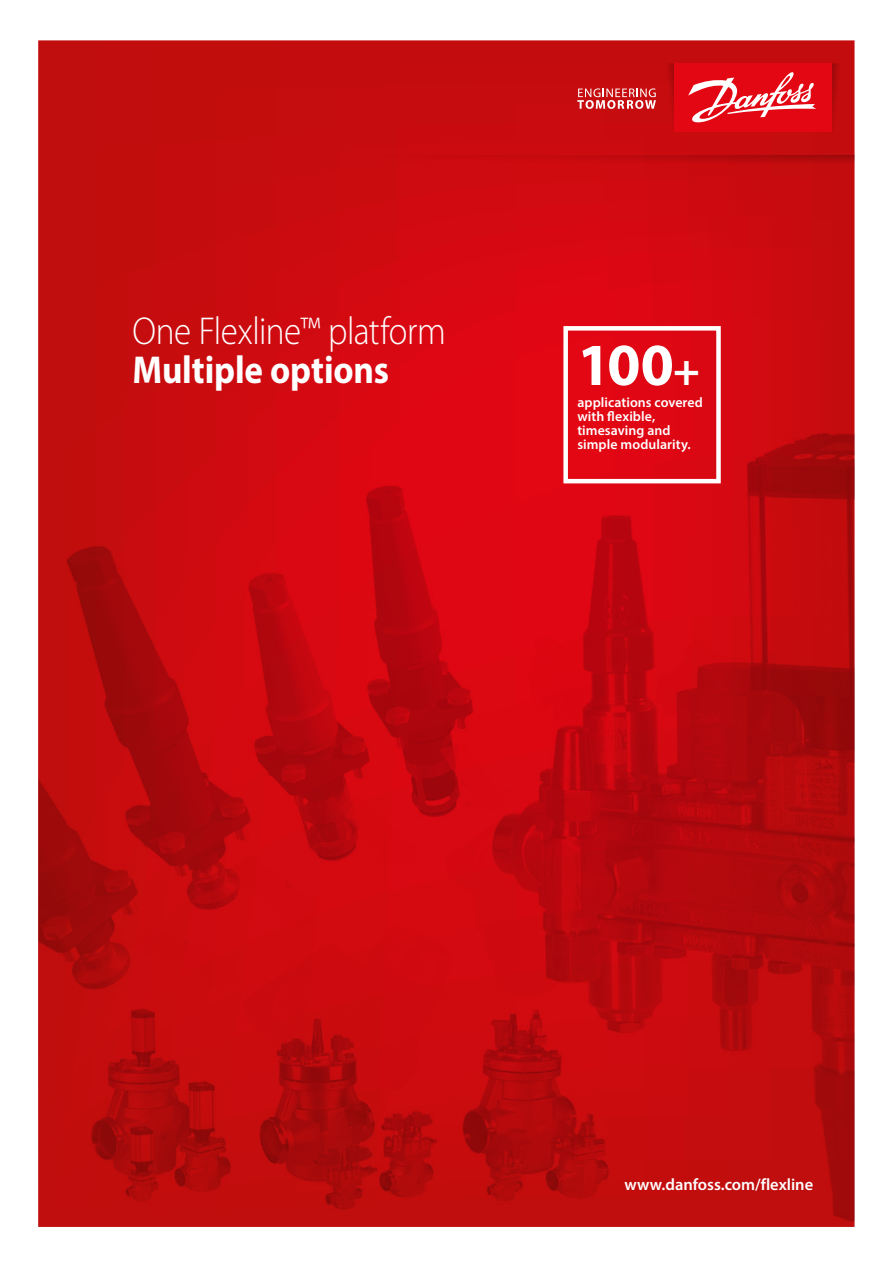
<style>
.page{position:relative;width:893px;height:1263px;background:#fff}
.page>*{position:absolute;margin:0;border:0;box-sizing:border-box;transform-origin:0 0}
.t1{font:700 60px "Myriad Pro";color:#fff}
.t2{font:300 39px "Myriad Pro";letter-spacing:-.015em;color:#fff;scale:.9 1}
.t3{font:700 39px "Myriad Pro";letter-spacing:-.005em;color:#fff;scale:.9 1}
.t4{font:600 16.5px "Myriad Pro";color:#fff}
.t5{font:600 13.8px/13.8px "Myriad Pro";letter-spacing:.005em;color:#fff}
.s1{font-size:45px}
</style>
<div class="page">
<div style="left:38px;top:40px;width:816px;height:64px;background:#c20c0e"></div>
<img style="left:38px;top:104px;width:817px;height:1123px">
<svg style="left:832px;top:63px;width:12px;height:69px"></svg>
<svg style="left:358px;top:155px;width:497px;height:13px;background:#c40a0e"></svg>
<div style="left:674px;top:63px;width:158px;height:69px;background:#e30613"></div>
<svg style="left:577px;top:63px;width:97px;height:69px;background:#ca2022"></svg>
<svg style="left:688px;top:72px;width:128px;height:51px"></svg>
<div style="left:563px;top:326px;width:158px;height:157px;border:4px solid #fff"></div>
<h2 class="t2" style="left:132px;top:309px;width:350px">One Flexline™ platform</h2>
<h2 class="t3" style="left:132px;top:344px;width:287px">Multiple options</h2>
<h1 class="t1" style="left:577px;top:326px;width:124px">100<span class="s1">+</span></h1>
<p class="t5" style="left:577px;top:395px;width:127px">applications covered with flexible, timesaving and simple modularity.</p>
<p class="t4" style="left:625px;top:1174px;width:190px">www.danfoss.com/flexline</p>
</div>
